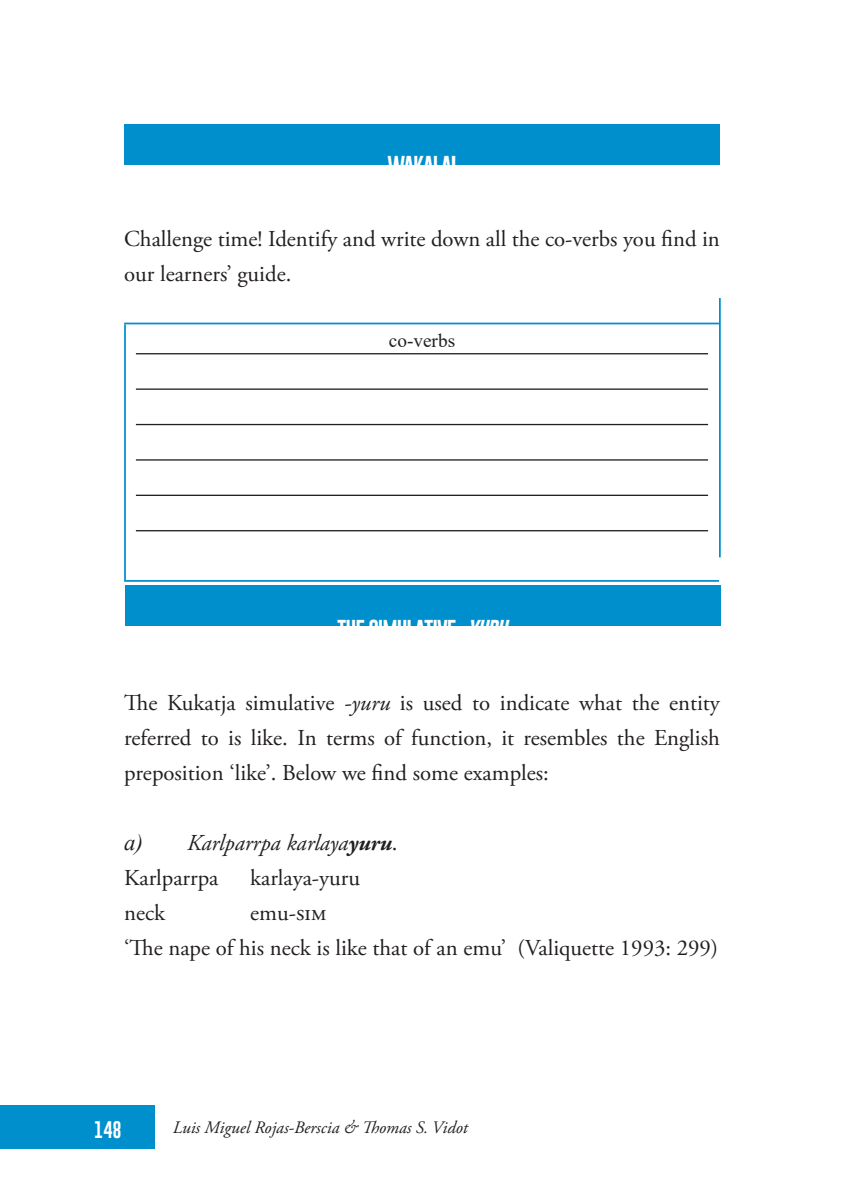
<style>
.page{position:relative;width:844px;height:1191px;background:#fff}
.page>*{position:absolute;margin:0;border:0;box-sizing:border-box;transform-origin:0 0}
.t1{font:22.75px/35px "Adobe Garamond Pro";letter-spacing:-.005em;color:#231f20}
.t2{font:italic 22.75px "Adobe Garamond Pro";color:#231f20}
.SUBTITULO_1{font:21px "Gobold Uplow";letter-spacing:-.05em;color:#fff}
.t3{font:19.25px "Times New Roman";color:#231f20}
.t4{font:italic 17.5px "Adobe Garamond Pro";color:#231f20}
.t5{font:17.5px "Gobold Uplow";color:#fff}
.s1{font-style:italic}
.s2{font-family:"Times New Roman"}
.s3{font-weight:700}
.s4{font-style:normal}
</style>
<div class="page">
<div style="left:0;top:1105px;width:154px;height:43px;background:#008fcd"></div>
<div style="left:124px;top:124px;width:595px;height:40px;background:#008fcd"></div>
<div style="left:125px;top:585px;width:595px;height:40px;background:#008fcd"></div>
<hr style="left:124px;top:323px;width:594px;height:1px;background:#008fcd">
<hr style="left:124px;top:324px;width:2px;height:256px;background:#008fcd">
<hr style="left:124px;top:580px;width:594px;height:2px;background:#008fcd">
<hr style="left:136px;top:353px;width:572px;height:1px;background:#231f20">
<hr style="left:136px;top:388px;width:572px;height:2px;background:#231f20">
<hr style="left:136px;top:424px;width:572px;height:1px;background:#231f20">
<hr style="left:136px;top:459px;width:572px;height:1px;background:#231f20">
<hr style="left:136px;top:494px;width:572px;height:2px;background:#231f20">
<hr style="left:136px;top:530px;width:572px;height:1px;background:#231f20">
<hr style="left:718px;top:298px;width:2px;height:259px;background:#008fcd">
<p class="SUBTITULO_1" style="left:387px;top:149px;width:71px">WAKALA!</p>
<p class="t1" style="left:124px;top:222px;width:597px">Challenge time! Identify and write down all the co-verbs you find in our learners’ guide.</p>
<p class="t3" style="left:389px;top:327px;width:68px">co-verbs</p>
<p class="SUBTITULO_1" style="left:337px;top:613px;width:171px">THE SIMULATIVE <span class="s1">-YURU</span></p>
<p class="t1" style="left:124px;top:685px;width:597px;text-align:justify">The Kukatja simulative <span class="s1">-yuru</span> is used to indicate what the entity referred to is like. In terms of function, it resembles the English preposition ‘like’. Below we find some examples:</p>
<p class="t2" style="left:124px;top:828px;width:275px"><span class="s2">a)</span> Karlparrpa karlaya<span class="s3">yuru</span><span class="s4">.</span></p>
<p class="t1" style="left:124px;top:860px;width:96px">Karlparrpa</p>
<p class="t1" style="left:250px;top:860px;width:111px">karlaya-yuru</p>
<p class="t1" style="left:124px;top:895px;width:43px">neck</p>
<p class="t1" style="left:250px;top:895px;width:78px">emu-sim</p>
<p class="t1" style="left:124px;top:930px;width:595px">‘The nape of his neck is like that of an emu’ (Valiquette 1993: 299)</p>
<p class="t5" style="left:94px;top:1115px;width:29px">148</p>
<p class="t4" style="left:173px;top:1116px;width:296px">Luis Miguel Rojas-Berscia &amp; Thomas S. Vidot</p>
</div>
